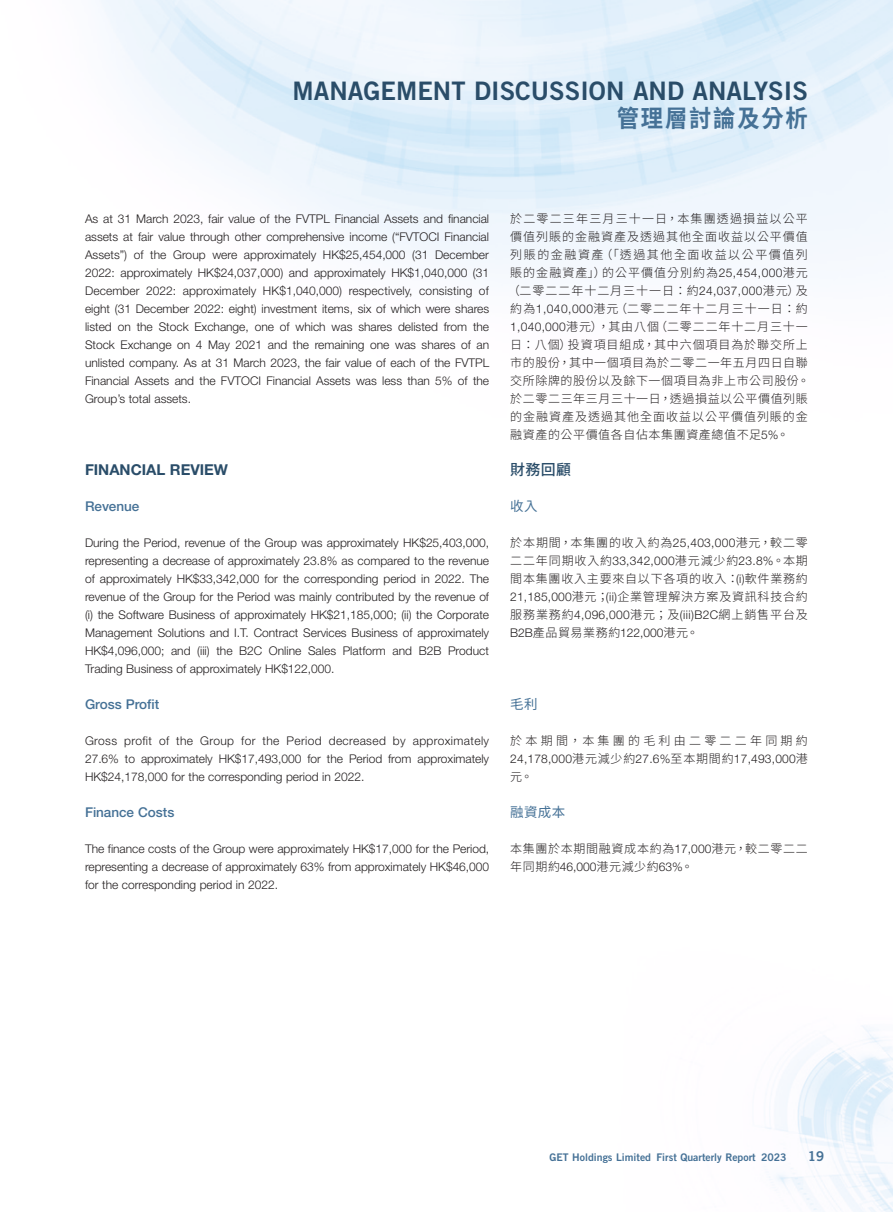
<style>
.page{position:relative;width:893px;height:1212px;background:#fff}
.page>*{position:absolute;margin:0;border:0;box-sizing:border-box;transform-origin:0 0}
.t1{font:25.5px "Trade Gothic LT Std Bd 2";color:#2a4d69}
.t2{font:700 24px "Source Han Sans TC";letter-spacing:.08em;color:#457196;scale:.93 1}
.Heading_1{font:700 15px "Helvetica Neue LT Std";color:#2a4d69}
.C_Heading_1{font:500 15px "Source Han Sans TC";color:#2a4d69}
.Heading_2{font:500 13.5px "Helvetica Neue LT Std";color:#457196}
.C_Heading_2{font:13.5px "Source Han Sans TC";letter-spacing:.025em;color:#457196}
.t3{font:13.5px "Trade Gothic LT Std Bd 2";color:#457196}
.Body_Text{font:300 12px/18px "Helvetica Neue LT Std";color:#231f20;text-align:justify}
.C_Body_Text{font:300 12px/18px "Source Han Sans TC";letter-spacing:.075em;color:#231f20;text-align:justify}
.C_Body_Text-2{font:300 12px/18px "Source Han Sans TC";letter-spacing:.055em;color:#231f20}
.t4{font:10.5px "Trade Gothic LT Std Bd 2";color:#457196}
.s1{font-family:"Helvetica Neue LT Std"}
</style>
<div class="page">
<h1 class="t1" style="left:293px;top:75px;width:517px">MANAGEMENT DISCUSSION AND ANALYSIS</h1>
<h2 class="t2" style="left:617px;top:105px;width:207px">管理層討論及分析</h2>
<p class="Body_Text" style="left:85px;top:210px;width:406px">As at 31 March 2023, fair value of the FVTPL Financial Assets and financial assets at fair value through other comprehensive income (“FVTOCI Financial Assets”) of the Group were approximately HK$25,454,000 (31 December 2022: approximately HK$24,037,000) and approximately HK$1,040,000 (31<br>December 2022: approximately HK$1,040,000) respectively, consisting of eight (31 December 2022: eight) investment items, six of which were shares listed on the Stock Exchange, one of which was shares delisted from the Stock Exchange on 4 May 2021 and the remaining one was shares of an unlisted company. As at 31 March 2023, the fair value of each of the FVTPL Financial Assets and the FVTOCI Financial Assets was less than 5% of the Group’s total assets.</p>
<p class="Heading_1" style="left:85px;top:461px;width:144px">FINANCIAL REVIEW</p>
<p class="Heading_2" style="left:85px;top:498px;width:56px">Revenue</p>
<p class="Body_Text" style="left:85px;top:534px;width:406px">During the Period, revenue of the Group was approximately HK$25,403,000, representing a decrease of approximately 23.8% as compared to the revenue of approximately HK$33,342,000 for the corresponding period in 2022. The revenue of the Group for the Period was mainly contributed by the revenue of (i) the Software Business of approximately HK$21,185,000; (ii) the Corporate Management Solutions and I.T. Contract Services Business of approximately HK$4,096,000; and (iii) the B2C Online Sales Platform and B2B Product Trading Business of approximately HK$122,000.</p>
<p class="Heading_2" style="left:85px;top:696px;width:76px">Gross Profit</p>
<p class="Body_Text" style="left:85px;top:732px;width:406px">Gross profit of the Group for the Period decreased by approximately 27.6% to approximately HK$17,493,000 for the Period from approximately HK$24,178,000 for the corresponding period in 2022.</p>
<p class="Heading_2" style="left:85px;top:804px;width:91px">Finance Costs</p>
<p class="Body_Text" style="left:85px;top:840px;width:406px">The finance costs of the Group were approximately HK$17,000 for the Period, representing a decrease of approximately 63% from approximately HK$46,000 for the corresponding period in 2022.</p>
<p class="C_Body_Text" style="left:508px;top:210px;width:303px;text-align:left">於二零二三年三月三十一日，本集團透過損益以公平價值列賬的金融資產及透過其他全面收益以公平價值列賬的金融資產（「透過其他全面收益以公平價值列賬的金融資產」）的公平價值分別約為<span class="s1">25,454,000</span>港元（二零二二年十二月三十一日：約<span class="s1">24,037,000</span>港元）及約為<span class="s1">1,040,000</span>港元（二零二二年十二月三十一日：約<br><span class="s1">1,040,000</span>港元），其由八個（二零二二年十二月三十一日：八個）投資項目組成，其中六個項目為於聯交所上市的股份，其中一個項目為於二零二一年五月四日自聯交所除牌的股份以及餘下一個項目為非上市公司股份。於二零二三年三月三十一日，透過損益以公平價值列賬的金融資產及透過其他全面收益以公平價值列賬的金融資產的公平價值各自佔本集團資產總值不足<span class="s1">5%</span>。</p>
<p class="C_Heading_1" style="left:510px;top:461px;width:63px">財務回顧</p>
<p class="C_Heading_2" style="left:510px;top:499px;width:29px">收入</p>
<p class="C_Body_Text" style="left:510px;top:534px;width:299px">於本期間，本集團的收入約為<span class="s1">25,403,000</span>港元，較二零二二年同期收入約<span class="s1">33,342,000</span>港元減少約<span class="s1">23.8%</span>。本期間本集團收入主要來自以下各項的收入：<span class="s1">(i)</span>軟件業務約<span class="s1">21,185,000</span>港元；<span class="s1">(ii)</span>企業管理解決方案及資訊科技合約服務業務約<span class="s1">4,096,000</span>港元；及<span class="s1">(iii)B2C</span>網上銷售平台及<span class="s1">B2B</span>產品貿易業務約<span class="s1">122,000</span>港元。</p>
<p class="C_Heading_2" style="left:510px;top:697px;width:29px">毛利</p>
<p class="C_Body_Text" style="left:510px;top:732px;width:299px">於本期間，本集團的毛利由二零二二年同期約<span class="s1">24,178,000</span>港元減少約<span class="s1">27.6%</span>至本期間約<span class="s1">17,493,000</span>港元。</p>
<p class="C_Heading_2" style="left:510px;top:805px;width:56px">融資成本</p>
<p class="C_Body_Text-2" style="left:510px;top:840px;width:299px">本集團於本期間融資成本約為<span class="s1">17,000</span>港元，較二零二二年同期約<span class="s1">46,000</span>港元減少約<span class="s1">63%</span>。</p>
<p class="t4" style="left:549px;top:1150px;width:239px">GET Holdings Limited First Quarterly Report 2023</p>
<p class="t3" style="left:808px;top:1148px;width:18px">19</p>
</div>
